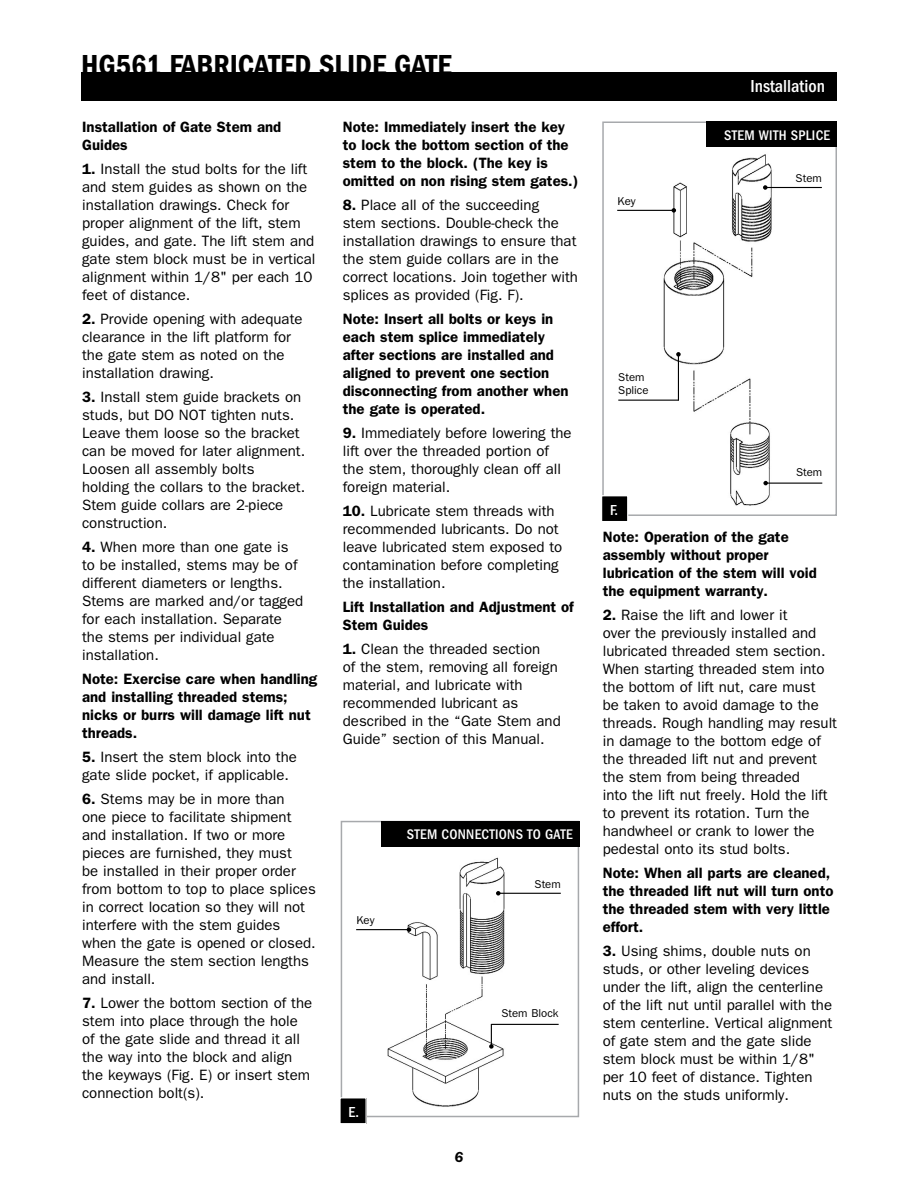
<style>
.page{position:relative;width:918px;height:1188px;background:#fff}
.page>*{position:absolute;margin:0;border:0;box-sizing:border-box;transform-origin:0 0}
.t1{font:30px "ITC Franklin Gothic Std Dm Cd";color:#000}
.t2{font:500 condensed 18px "ITC Franklin Gothic Std";color:#fff}
.t3{font:15px/18px "ITC Franklin Gothic Std";color:#000}
.t4{font:600 15px/18px "ITC Franklin Gothic Std";color:#000}
.t5{font:500 condensed 15px "ITC Franklin Gothic Std";color:#fff}
.t6{font:italic 600 15px "ITC Franklin Gothic Std";color:#000}
.t7{font:500 condensed 14.4px "ITC Franklin Gothic Std";letter-spacing:.02em;color:#fff}
.t8{font:11.4px/12.9px "ITC Franklin Gothic Std";color:#000}
.s1{font-weight:600}
</style>
<div class="page">
<div style="left:81px;top:73px;width:756px;height:28px;background:#000"></div>
<img style="left:356px;top:857px;width:205px;height:250px">
<div style="left:341px;top:821px;width:238px;height:296px;border:2px solid #a7a9ac"></div>
<div style="left:381px;top:821px;width:198px;height:25px;background:#000"></div>
<hr style="left:356px;top:929px;width:53px;height:1px;background:#000">
<svg style="left:407px;top:927px;width:4px;height:5px"></svg>
<hr style="left:491px;top:1024px;width:68px;height:1px;background:#000">
<svg style="left:489px;top:1024px;width:5px;height:25px"></svg>
<hr style="left:498px;top:893px;width:63px;height:1px;background:#000">
<svg style="left:496px;top:891px;width:5px;height:5px"></svg>
<div style="left:340px;top:1098px;width:26px;height:26px;background:#000"></div>
<div style="left:339px;top:1097px;width:28px;height:27px;border:1px solid #fff"></div>
<img style="left:617px;top:154px;width:206px;height:352px">
<div style="left:602px;top:122px;width:235px;height:394px;border:2px solid #a7a9ac"></div>
<div style="left:706px;top:122px;width:130px;height:25px;background:#000"></div>
<hr style="left:617px;top:210px;width:57px;height:1px;background:#000">
<svg style="left:672px;top:208px;width:4px;height:5px"></svg>
<hr style="left:618px;top:400px;width:60px;height:1px;background:#000">
<hr style="left:678px;top:354px;width:1px;height:47px;background:#000">
<svg style="left:676px;top:352px;width:5px;height:5px"></svg>
<hr style="left:765px;top:187px;width:57px;height:1px;background:#000">
<svg style="left:763px;top:185px;width:5px;height:5px"></svg>
<hr style="left:766px;top:483px;width:56px;height:1px;background:#000">
<svg style="left:763px;top:481px;width:5px;height:4px"></svg>
<div style="left:602px;top:496px;width:26px;height:26px;background:#000"></div>
<div style="left:601px;top:495px;width:27px;height:27px;border:1px solid #fff"></div>
<h1 class="t1" style="left:81px;top:47px;width:372px">HG561 FABRICATED SLIDE GATE</h1>
<p class="t4" style="left:82px;top:118px;width:201px">Installation of Gate Stem and<br>Guides</p>
<p class="t3" style="left:82px;top:160px;width:235px"><span class="s1">1.</span> Install the stud bolts for the lift and stem guides as shown on the installation drawings. Check for proper alignment of the lift, stem guides, and gate. The lift stem and gate stem block must be in vertical alignment within 1/8" per each 10 feet of distance.</p>
<p class="t3" style="left:82px;top:310px;width:222px"><span class="s1">2.</span> Provide opening with adequate clearance in the lift platform for the gate stem as noted on the installation drawing.</p>
<p class="t3" style="left:82px;top:388px;width:225px"><span class="s1">3.</span> Install stem guide brackets on studs, but DO NOT tighten nuts.<br>Leave them loose so the bracket can be moved for later alignment.<br>Loosen all assembly bolts holding the collars to the bracket.<br>Stem guide collars are 2-piece construction.</p>
<p class="t3" style="left:82px;top:538px;width:223px"><span class="s1">4.</span> When more than one gate is to be installed, stems may be of different diameters or lengths.<br>Stems are marked and/or tagged for each installation. Separate the stems per individual gate installation.</p>
<p class="t4" style="left:82px;top:670px;width:237px">Note: Exercise care when handling and installing threaded stems; nicks or burrs will damage lift nut threads.</p>
<p class="t3" style="left:82px;top:748px;width:216px"><span class="s1">5.</span> Insert the stem block into the gate slide pocket, if applicable.</p>
<p class="t3" style="left:82px;top:790px;width:235px"><span class="s1">6.</span> Stems may be in more than<br>one piece to facilitate shipment and installation. If two or more pieces are furnished, they must<br>be installed in their proper order from bottom to top to place splices in correct location so they will not interfere with the stem guides when the gate is opened or closed.<br>Measure the stem section lengths and install.</p>
<p class="t3" style="left:82px;top:994px;width:232px"><span class="s1">7.</span> Lower the bottom section of the stem into place through the hole of the gate slide and thread it all the way into the block and align the keyways (Fig. E) or insert stem connection bolt(s).</p>
<p class="t4" style="left:343px;top:118px;width:237px">Note: Immediately insert the key to lock the bottom section of the stem to the block. (The key is omitted on non rising stem gates.)</p>
<p class="t3" style="left:343px;top:196px;width:237px"><span class="s1">8.</span> Place all of the succeeding<br>stem sections. Double-check the installation drawings to ensure that the stem guide collars are in the correct locations. Join together with splices as provided (Fig. F).</p>
<p class="t4" style="left:343px;top:310px;width:227px">Note: Insert all bolts or keys in each stem splice immediately after sections are installed and aligned to prevent one section disconnecting from another when the gate is operated.</p>
<p class="t3" style="left:343px;top:424px;width:230px"><span class="s1">9.</span> Immediately before lowering the lift over the threaded portion of the stem, thoroughly clean off all foreign material.</p>
<p class="t3" style="left:343px;top:502px;width:221px"><span class="s1">10.</span> Lubricate stem threads with recommended lubricants. Do not leave lubricated stem exposed to contamination before completing the installation.</p>
<p class="t4" style="left:343px;top:598px;width:233px">Lift Installation and Adjustment of<br>Stem Guides</p>
<p class="t3" style="left:343px;top:640px;width:219px"><span class="s1">1.</span> Clean the threaded section<br>of the stem, removing all foreign material, and lubricate with recommended lubricant as described in the “Gate Stem and<br>Guide” section of this Manual.</p>
<p class="t7" style="left:407px;top:826px;width:167px">STEM CONNECTIONS TO GATE</p>
<p class="t8" style="left:357px;top:914px;width:20px">Key</p>
<p class="t5" style="left:348px;top:1103px;width:12px">E.</p>
<p class="t8" style="left:535px;top:878px;width:28px">Stem</p>
<p class="t8" style="left:501px;top:1007px;width:59px">Stem Block</p>
<p class="t6" style="left:455px;top:1149px;width:10px">6</p>
<p class="t2" style="left:750px;top:76px;width:76px">Installation</p>
<p class="t7" style="left:724px;top:127px;width:107px">STEM WITH SPLICE</p>
<p class="t8" style="left:618px;top:195px;width:20px">Key</p>
<p class="t8" style="left:618px;top:371px;width:32px">Stem<br>Splice</p>
<p class="t5" style="left:610px;top:501px;width:10px">F.</p>
<p class="t8" style="left:796px;top:172px;width:28px">Stem</p>
<p class="t8" style="left:796px;top:466px;width:28px">Stem</p>
<p class="t4" style="left:603px;top:528px;width:216px">Note: Operation of the gate assembly without proper lubrication of the stem will void the equipment warranty.</p>
<p class="t3" style="left:603px;top:606px;width:236px"><span class="s1">2.</span> Raise the lift and lower it<br>over the previously installed and lubricated threaded stem section.<br>When starting threaded stem into the bottom of lift nut, care must<br>be taken to avoid damage to the threads. Rough handling may result in damage to the bottom edge of the threaded lift nut and prevent the stem from being threaded<br>into the lift nut freely. Hold the lift to prevent its rotation. Turn the handwheel or crank to lower the pedestal onto its stud bolts.</p>
<p class="t4" style="left:603px;top:864px;width:232px">Note: When all parts are cleaned, the threaded lift nut will turn onto the threaded stem with very little effort.</p>
<p class="t3" style="left:603px;top:942px;width:231px"><span class="s1">3.</span> Using shims, double nuts on studs, or other leveling devices under the lift, align the centerline of the lift nut until parallel with the stem centerline. Vertical alignment of gate stem and the gate slide stem block must be within 1/8" per 10 feet of distance. Tighten nuts on the studs uniformly.</p>
</div>
